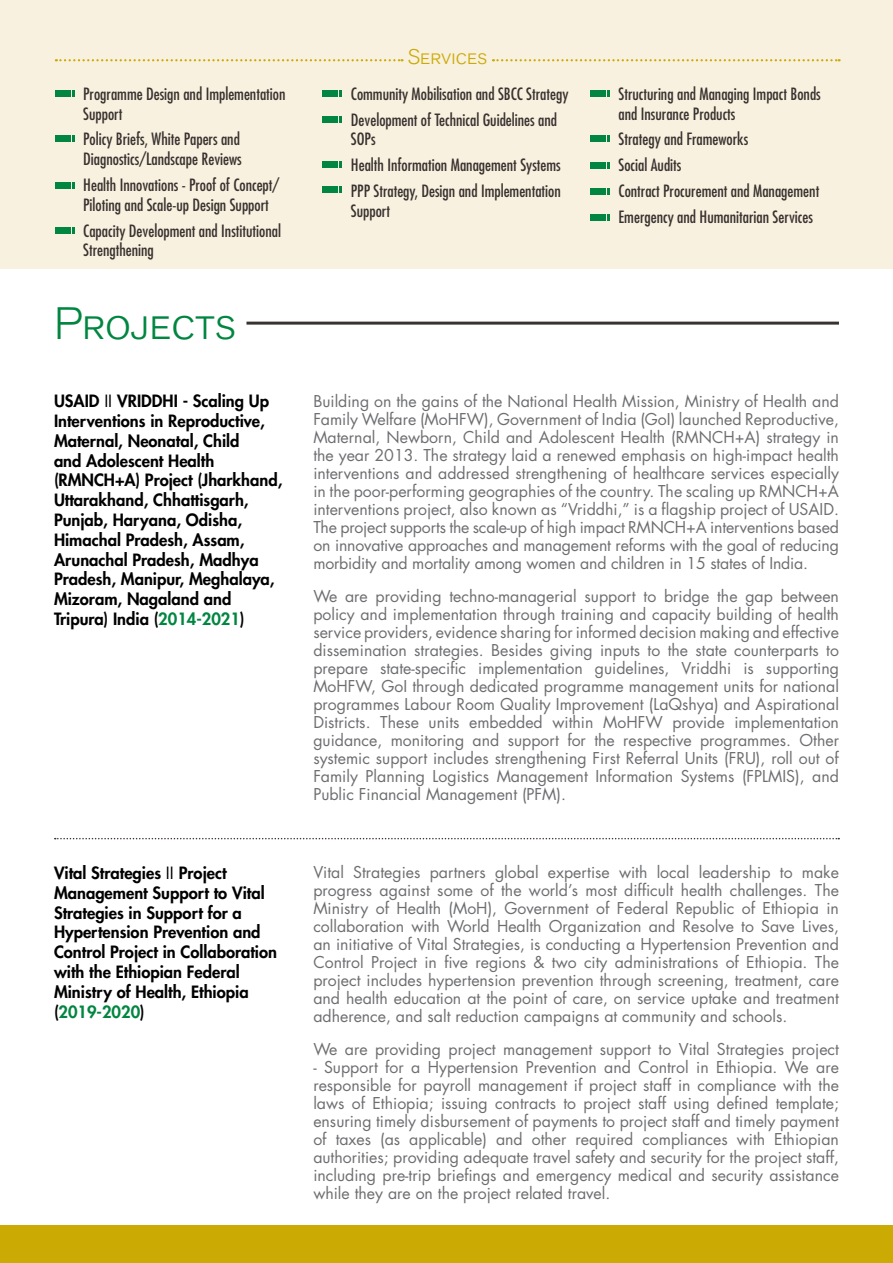
<style>
.page{position:relative;width:893px;height:1263px;background:#fff}
.page>*{position:absolute;margin:0;border:0;box-sizing:border-box;transform-origin:0 0}
.t1{font:45px "Akzidenz Grotesk BQ Light SC";color:#008640}
.t2{font:21px "Akzidenz Grotesk BQ Light SC";letter-spacing:.005em;color:#cbaa04}
.t3{font:condensed 16.5px/19.8px "Futura Std";color:#393230}
.t4{font:800 16.5px/19.8px "Futura Std";color:#000}
.t5{font:15.9px/18px "Futura Std";color:#6d6e71;text-align:justify}
.s1{font-weight:400}
.s2{color:#008640}
</style>
<div class="page">
<div style="left:0;top:1225px;width:893px;height:38px;background:#cbaa04"></div>
<hr style="left:246px;top:322px;width:593px;height:3px;background:#393230">
<svg style="left:55px;top:838px;width:784px;height:1px"></svg>
<div style="left:0;top:0;width:893px;height:268px;background:#f8f1df"></div>
<div style="left:55px;top:90px;width:15px;height:6px;background:#008640"></div>
<svg style="left:72px;top:90px;width:2px;height:6px"></svg>
<div style="left:322px;top:90px;width:16px;height:6px;background:#008640"></div>
<svg style="left:339px;top:90px;width:3px;height:6px"></svg>
<div style="left:590px;top:90px;width:16px;height:6px;background:#008640"></div>
<svg style="left:607px;top:90px;width:3px;height:6px"></svg>
<div style="left:322px;top:116px;width:16px;height:7px;background:#008640"></div>
<svg style="left:339px;top:116px;width:3px;height:7px"></svg>
<div style="left:322px;top:161px;width:16px;height:7px;background:#008640"></div>
<svg style="left:339px;top:161px;width:3px;height:7px"></svg>
<div style="left:322px;top:187px;width:16px;height:6px;background:#008640"></div>
<svg style="left:339px;top:187px;width:3px;height:6px"></svg>
<div style="left:590px;top:135px;width:16px;height:7px;background:#008640"></div>
<svg style="left:607px;top:135px;width:3px;height:7px"></svg>
<div style="left:590px;top:162px;width:16px;height:7px;background:#008640"></div>
<svg style="left:607px;top:162px;width:3px;height:7px"></svg>
<div style="left:590px;top:188px;width:16px;height:7px;background:#008640"></div>
<svg style="left:607px;top:188px;width:3px;height:7px"></svg>
<div style="left:590px;top:214px;width:16px;height:7px;background:#008640"></div>
<svg style="left:607px;top:214px;width:3px;height:7px"></svg>
<div style="left:55px;top:135px;width:15px;height:7px;background:#008640"></div>
<svg style="left:72px;top:135px;width:2px;height:7px"></svg>
<svg style="left:493px;top:59px;width:347px;height:2px"></svg>
<svg style="left:56px;top:59px;width:346px;height:2px"></svg>
<div style="left:55px;top:182px;width:15px;height:6px;background:#008640"></div>
<svg style="left:72px;top:182px;width:2px;height:6px"></svg>
<div style="left:55px;top:227px;width:15px;height:7px;background:#008640"></div>
<svg style="left:72px;top:227px;width:2px;height:7px"></svg>
<p class="t3" style="left:83px;top:84px;width:204px">Programme Design and Implementation<br>Support</p>
<p class="t3" style="left:83px;top:129px;width:160px">Policy Briefs, White Papers and<br>Diagnostics/Landscape Reviews</p>
<p class="t3" style="left:83px;top:175px;width:198px">Health Innovations - Proof of Concept/<br>Piloting and Scale-up Design Support</p>
<p class="t3" style="left:83px;top:220px;width:199px">Capacity Development and Institutional<br>Strengthening</p>
<p class="t1" style="left:54px;top:298px;width:184px">Projects</p>
<p class="t4" style="left:54px;top:391px;width:230px">USAID <span class="s1">II</span> VRIDDHI - Scaling Up<br>Interventions in Reproductive,<br>Maternal, Neonatal, Child<br>and Adolescent Health (RMNCH+A) Project (Jharkhand,<br>Uttarakhand, Chhattisgarh,<br>Punjab, Haryana, Odisha,<br>Himachal Pradesh, Assam,<br>Arunachal Pradesh, Madhya<br>Pradesh, Manipur, Meghalaya,<br>Mizoram, Nagaland and<br>Tripura) India (<span class="s2">2014-2021</span>)</p>
<p class="t4" style="left:54px;top:863px;width:225px">Vital Strategies <span class="s1">II</span> Project<br>Management Support to Vital<br>Strategies in Support for a<br>Hypertension Prevention and<br>Control Project in Collaboration with the Ethiopian Federal<br>Ministry of Health, Ethiopia (<span class="s2">2019-2020</span>)</p>
<p class="t2" style="left:407px;top:45px;width:81px">Services</p>
<p class="t3" style="left:351px;top:84px;width:219px">Community Mobilisation and SBCC Strategy</p>
<p class="t3" style="left:351px;top:109px;width:208px">Development of Technical Guidelines and<br>SOPs</p>
<p class="t3" style="left:351px;top:155px;width:211px">Health Information Management Systems</p>
<p class="t3" style="left:351px;top:181px;width:211px">PPP Strategy, Design and Implementation<br>Support</p>
<p class="t3" style="left:619px;top:84px;width:204px">Structuring and Managing Impact Bonds and Insurance Products</p>
<p class="t3" style="left:619px;top:129px;width:131px">Strategy and Frameworks</p>
<p class="t3" style="left:619px;top:155px;width:64px">Social Audits</p>
<p class="t3" style="left:619px;top:181px;width:202px">Contract Procurement and Management</p>
<p class="t3" style="left:619px;top:207px;width:196px">Emergency and Humanitarian Services</p>
<p class="t5" style="left:313px;top:392px;width:527px">Building on the gains of the National Health Mission, Ministry of Health and Family Welfare (MoHFW), Government of India (GoI) launched Reproductive, Maternal, Newborn, Child and Adolescent Health (RMNCH+A) strategy in the year 2013. The strategy laid a renewed emphasis on high-impact health interventions and addressed strengthening of healthcare services especially in the poor-performing geographies of the country. The scaling up RMNCH+A interventions project, also known as “Vriddhi,” is a flagship project of USAID.<br>The project supports the scale-up of high impact RMNCH+A interventions based on innovative approaches and management reforms with the goal of reducing morbidity and mortality among women and children in 15 states of India.</p>
<p class="t5" style="left:313px;top:587px;width:527px">We are providing techno-managerial support to bridge the gap between policy and implementation through training and capacity building of health service providers, evidence sharing for informed decision making and effective dissemination strategies. Besides giving inputs to the state counterparts to prepare state-specific implementation guidelines, Vriddhi is supporting MoHFW, GoI through dedicated programme management units for national programmes Labour Room Quality Improvement (LaQshya) and Aspirational Districts. These units embedded within MoHFW provide implementation guidance, monitoring and support for the respective programmes. Other systemic support includes strengthening First Referral Units (FRU), roll out of Family Planning Logistics Management Information Systems (FPLMIS), and Public Financial Management (PFM).</p>
<p class="t5" style="left:313px;top:864px;width:527px">Vital Strategies partners global expertise with local leadership to make progress against some of the world’s most difficult health challenges. The Ministry of Health (MoH), Government of Federal Republic of Ethiopia in collaboration with World Health Organization and Resolve to Save Lives, an initiative of Vital Strategies, is conducting a Hypertension Prevention and Control Project in five regions &amp; two city administrations of Ethiopia. The project includes hypertension prevention through screening, treatment, care and health education at the point of care, on service uptake and treatment adherence, and salt reduction campaigns at community and schools.</p>
<p class="t5" style="left:313px;top:1041px;width:527px">We are providing project management support to Vital Strategies project</p>
<p class="t5" style="left:313px;top:1059px;width:527px">- Support for a Hypertension Prevention and Control in Ethiopia. We are responsible for payroll management if project staff in compliance with the laws of Ethiopia; issuing contracts to project staff using defined template; ensuring timely disbursement of payments to project staff and timely payment of taxes (as applicable) and other required compliances with Ethiopian authorities; providing adequate travel safety and security for the project staff, including pre-trip briefings and emergency medical and security assistance while they are on the project related travel.</p>
</div>
